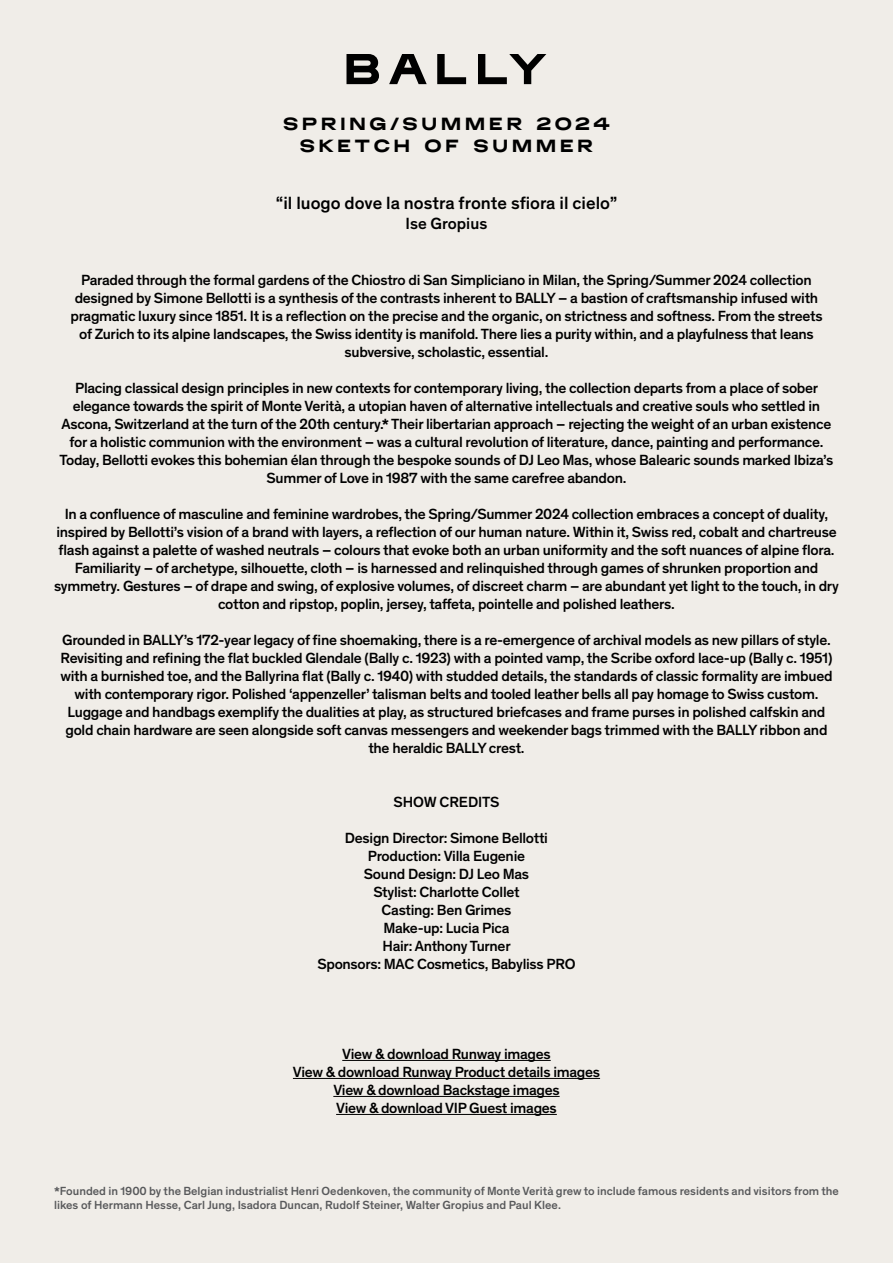
<style>
.page{position:relative;width:893px;height:1263px;background:#f0ede8}
.page>*{position:absolute;margin:0;border:0;box-sizing:border-box;transform-origin:0 0}
.t1{font:500 18px "Theinhardt";color:#000}
.t2{font:18px/21.6px "Bally Sans Beta";letter-spacing:.15em;color:#000;text-align:center}
.t3{font:500 16.5px "Theinhardt";color:#000}
.t4{font:500 15px/18px "Theinhardt";letter-spacing:-.02em;color:#000;text-align:center}
.t5{font:500 12px/14.4px "Theinhardt";color:#58595b}
</style>
<div class="page">
<hr style="left:342px;top:1060px;width:209px;height:1px;background:#000">
<hr style="left:293px;top:1078px;width:307px;height:1px;background:#000">
<hr style="left:333px;top:1096px;width:227px;height:1px;background:#000">
<hr style="left:336px;top:1114px;width:221px;height:1px;background:#000">
<svg style="left:347px;top:54px;width:199px;height:30px"></svg>
<p class="t2" style="left:283px;top:112px;width:329px">SPRING/SUMMER 2024<br>SKETCH OF SUMMER</p>
<p class="t1" style="left:276px;top:190px;width:343px">“il luogo dove la nostra fronte sfiora il cielo”</p>
<p class="t3" style="left:406px;top:211px;width:83px">Ise Gropius</p>
<p class="t4" style="left:70px;top:270px;width:754px">Paraded through the formal gardens of the Chiostro di San Simpliciano in Milan, the Spring/Summer 2024 collection designed by Simone Bellotti is a synthesis of the contrasts inherent to BALLY – a bastion of craftsmanship infused with pragmatic luxury since 1851. It is a reflection on the precise and the organic, on strictness and softness. From the streets of Zurich to its alpine landscapes, the Swiss identity is manifold. There lies a purity within, and a playfulness that leans subversive, scholastic, essential.</p>
<p class="t4" style="left:60px;top:378px;width:775px">Placing classical design principles in new contexts for contemporary living, the collection departs from a place of sober elegance towards the spirit of Monte Verità, a utopian haven of alternative intellectuals and creative souls who settled in Ascona, Switzerland at the turn of the 20th century.* Their libertarian approach – rejecting the weight of an urban existence for a holistic communion with the environment – was a cultural revolution of literature, dance, painting and performance.<br>Today, Bellotti evokes this bohemian élan through the bespoke sounds of DJ Leo Mas, whose Balearic sounds marked Ibiza’s Summer of Love in 1987 with the same carefree abandon.</p>
<p class="t4" style="left:54px;top:504px;width:786px">In a confluence of masculine and feminine wardrobes, the Spring/Summer 2024 collection embraces a concept of duality, inspired by Bellotti’s vision of a brand with layers, a reflection of our human nature. Within it, Swiss red, cobalt and chartreuse flash against a palette of washed neutrals – colours that evoke both an urban uniformity and the soft nuances of alpine flora.<br>Familiarity – of archetype, silhouette, cloth – is harnessed and relinquished through games of shrunken proportion and symmetry. Gestures – of drape and swing, of explosive volumes, of discreet charm – are abundant yet light to the touch, in dry cotton and ripstop, poplin, jersey, taffeta, pointelle and polished leathers.</p>
<p class="t4" style="left:60px;top:630px;width:774px">Grounded in BALLY’s 172-year legacy of fine shoemaking, there is a re-emergence of archival models as new pillars of style.<br>Revisiting and refining the flat buckled Glendale (Bally c. 1923) with a pointed vamp, the Scribe oxford lace-up (Bally c. 1951) with a burnished toe, and the Ballyrina flat (Bally c. 1940) with studded details, the standards of classic formality are imbued with contemporary rigor. Polished ‘appenzeller’ talisman belts and tooled leather bells all pay homage to Swiss custom.<br>Luggage and handbags exemplify the dualities at play, as structured briefcases and frame purses in polished calfskin and gold chain hardware are seen alongside soft canvas messengers and weekender bags trimmed with the BALLY ribbon and the heraldic BALLY crest.</p>
<p class="t4" style="left:394px;top:792px;width:107px">SHOW CREDITS</p>
<p class="t4" style="left:317px;top:828px;width:260px">Design Director: Simone Bellotti<br>Production: Villa Eugenie<br>Sound Design: DJ Leo Mas<br>Stylist: Charlotte Collet<br>Casting: Ben Grimes<br>Make-up: Lucia Pica<br>Hair: Anthony Turner<br>Sponsors: MAC Cosmetics, Babyliss PRO</p>
<p class="t4" style="left:293px;top:1044px;width:309px">View &amp; download Runway images<br>View &amp; download Runway Product details images View &amp; download Backstage images<br>View &amp; download VIP Guest images</p>
<p class="t5" style="left:54px;top:1182px;width:786px">*Founded in 1900 by the Belgian industrialist Henri Oedenkoven, the community of Monte Verità grew to include famous residents and visitors from the likes of Hermann Hesse, Carl Jung, Isadora Duncan, Rudolf Steiner, Walter Gropius and Paul Klee.</p>
</div>
